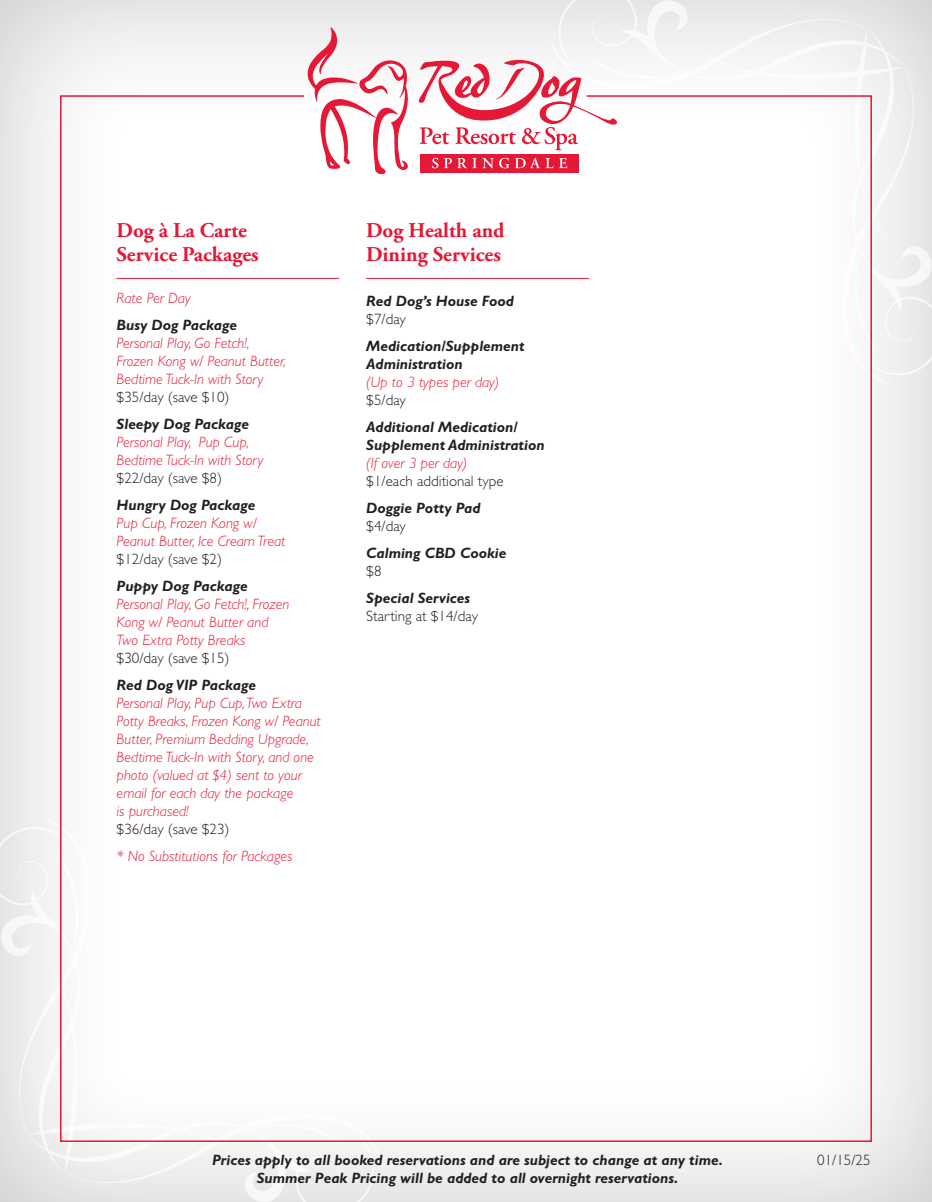
<style>
.page{position:relative;width:932px;height:1202px;background:#efefef}
.page>*{position:absolute;margin:0;border:0;box-sizing:border-box;transform-origin:0 0}
.t1{font:700 21px/24px "Adobe Garamond Pro";color:#e51836}
.t2{font:italic 300 15px/18px "Gill Sans Std";color:#e51836}
.t3{font:italic 700 15px/18px "Gill Sans Std";color:#231f20}
.t4{font:300 15px "Gill Sans Std";color:#231f20}
</style>
<div class="page">
<svg style="left:0;top:817px;width:382px;height:385px"></svg>
<svg style="left:550px;top:0;width:382px;height:384px"></svg>
<div style="left:59px;top:94px;width:813px;height:1048px;background:#fff"></div>
<div style="left:420px;top:154px;width:159px;height:18px;background:#e51836"></div>
<svg style="left:307px;top:27px;width:105px;height:147px"></svg>
<svg style="left:418px;top:57px;width:204px;height:93px"></svg>
<svg style="left:432px;top:158px;width:6px;height:10px"></svg>
<svg style="left:444px;top:158px;width:49px;height:10px"></svg>
<svg style="left:499px;top:158px;width:10px;height:10px"></svg>
<svg style="left:515px;top:158px;width:38px;height:10px"></svg>
<svg style="left:559px;top:158px;width:8px;height:10px"></svg>
<hr style="left:117px;top:278px;width:222px;height:1px;background:#e51836">
<hr style="left:366px;top:278px;width:223px;height:1px;background:#e51836">
<h1 class="t1" style="left:117px;top:218px;width:144px">Dog à La Carte<br>Service Packages</h1>
<p class="t2" style="left:117px;top:289px;width:76px">Rate Per Day</p>
<p class="t3" style="left:117px;top:315px;width:122px">Busy Dog Package</p>
<p class="t2" style="left:117px;top:334px;width:171px">Personal Play, Go Fetch!,<br>Frozen Kong w/ Peanut Butter,<br>Bedtime Tuck-In with Story</p>
<p class="t4" style="left:117px;top:388px;width:114px">$35/day (save $10)</p>
<p class="t3" style="left:117px;top:414px;width:134px">Sleepy Dog Package</p>
<p class="t2" style="left:117px;top:433px;width:148px">Personal Play, Pup Cup,<br>Bedtime Tuck-In with Story</p>
<p class="t4" style="left:117px;top:469px;width:107px">$22/day (save $8)</p>
<p class="t3" style="left:117px;top:495px;width:140px">Hungry Dog Package</p>
<p class="t2" style="left:117px;top:514px;width:170px">Pup Cup, Frozen Kong w/<br>Peanut Butter, Ice Cream Treat</p>
<p class="t4" style="left:117px;top:550px;width:107px">$12/day (save $2)</p>
<p class="t3" style="left:117px;top:576px;width:133px">Puppy Dog Package</p>
<p class="t2" style="left:117px;top:595px;width:174px">Personal Play, Go Fetch!, Frozen<br>Kong w/ Peanut Butter and<br>Two Extra Potty Breaks</p>
<p class="t4" style="left:117px;top:649px;width:114px">$30/day (save $15)</p>
<p class="t3" style="left:117px;top:675px;width:141px">Red Dog VIP Package</p>
<p class="t2" style="left:117px;top:694px;width:206px">Personal Play, Pup Cup, Two Extra<br>Potty Breaks, Frozen Kong w/ Peanut<br>Butter, Premium Bedding Upgrade,<br>Bedtime Tuck-In with Story, and one photo (valued at $4) sent to your email for each day the package<br>is purchased!</p>
<p class="t4" style="left:117px;top:820px;width:114px">$36/day (save $23)</p>
<p class="t2" style="left:117px;top:847px;width:177px">* No Substitutions for Packages</p>
<h1 class="t1" style="left:366px;top:218px;width:140px">Dog Health and<br>Dining Services</h1>
<p class="t3" style="left:366px;top:291px;width:149px">Red Dog’s House Food</p>
<p class="t4" style="left:366px;top:310px;width:41px">$7/day</p>
<p class="t3" style="left:366px;top:336px;width:160px">Medication/Supplement<br>Administration</p>
<p class="t2" style="left:366px;top:373px;width:135px">(Up to 3 types per day)</p>
<p class="t4" style="left:366px;top:391px;width:41px">$5/day</p>
<p class="t3" style="left:366px;top:417px;width:180px">Additional Medication/<br>Supplement Administration</p>
<p class="t2" style="left:366px;top:454px;width:103px">(If over 3 per day)</p>
<p class="t4" style="left:366px;top:472px;width:139px">$1/each additional type</p>
<p class="t3" style="left:366px;top:498px;width:116px">Doggie Potty Pad</p>
<p class="t4" style="left:366px;top:517px;width:41px">$4/day</p>
<p class="t3" style="left:366px;top:543px;width:142px">Calming CBD Cookie</p>
<p class="t4" style="left:366px;top:562px;width:17px">$8</p>
<p class="t3" style="left:366px;top:588px;width:105px">Special Services</p>
<p class="t4" style="left:366px;top:607px;width:113px">Starting at $14/day</p>
<p class="t3" style="left:212px;top:1150px;width:512px;text-align:center">Prices apply to all booked reservations and are subject to change at any time.<br>Summer Peak Pricing will be added to all overnight reservations.</p>
<p class="t4" style="left:817px;top:1151px;width:55px">01/15/25</p>
</div>
